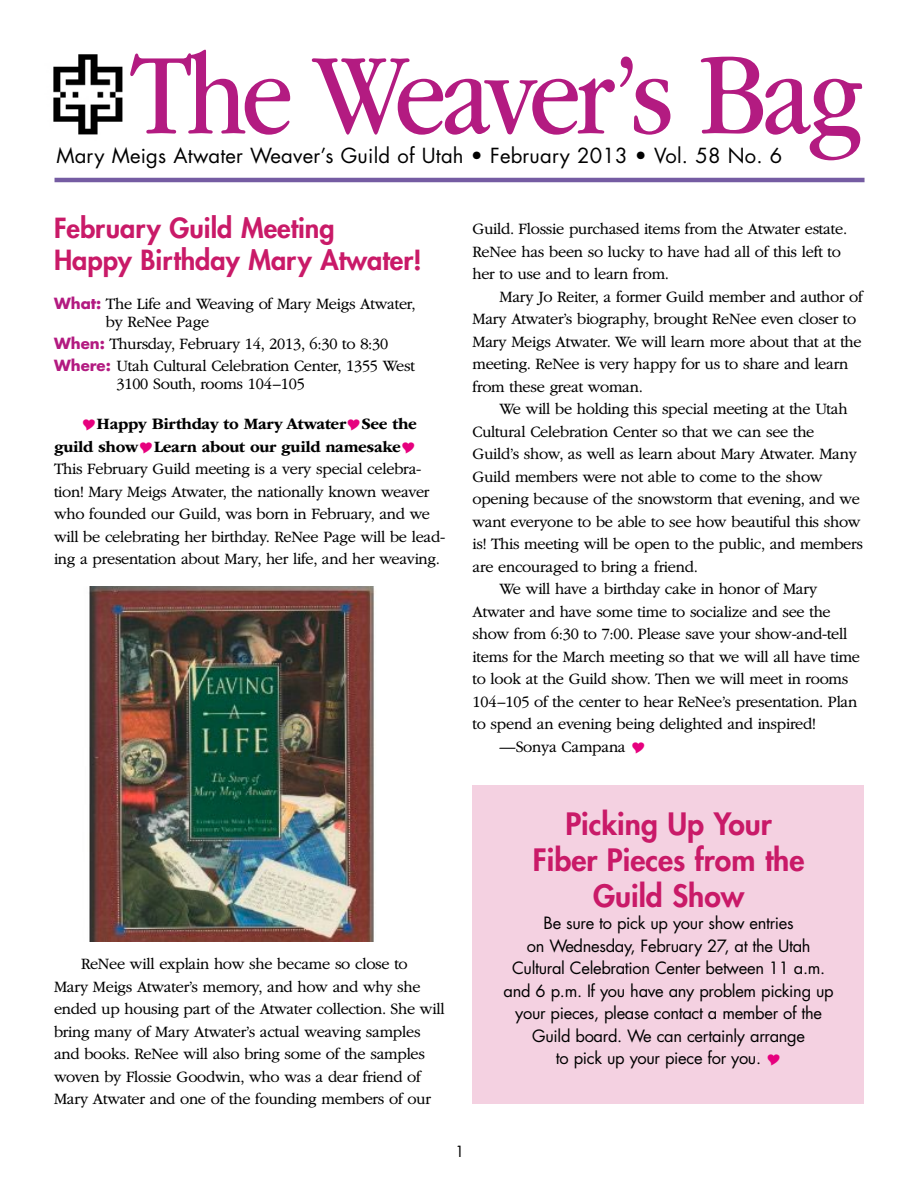
<style>
.page{position:relative;width:918px;height:1188px;background:#fff}
.page>*{position:absolute;margin:0;border:0;box-sizing:border-box;transform-origin:0 0}
.t1{font:120px "Garamondlds Lat";letter-spacing:-.05em;color:#b31b81;scale:.85 1}
.Head1{font:800 30px/36px "Futuralds Lat";color:#c91a68;text-align:center}
.Head1-2{font:800 27px/32.4px "Futuralds Lat";color:#c91a68}
.t2{font:20.25px "Futuralds Lat";letter-spacing:.01em;color:#000}
.Body{font:300 16.5px/22.5px "Garamondlds Lat Plus";letter-spacing:-.02em;color:#000}
.Body-2{font:16.5px "Futuralds Lat";letter-spacing:-.02em;color:#000}
.t3{font:15px "Futuralds Lat";color:#000}
.s1{font-family:"Futuralds Lat";font-weight:700;font-size:15px;color:#b31b81}
.s2{font-family:"Garamondlds Lat";font-weight:700}
</style>
<div class="page">
<hr style="left:55px;top:178px;width:810px;height:4px;background:#755ca2">
<img style="left:53px;top:54px;width:70px;height:81px">
<div style="left:473px;top:785px;width:391px;height:319px;background:#f4d1e1"></div>
<img style="left:89px;top:586px;width:286px;height:355px">
<p class="t1" style="left:130px;top:7px;width:863px">The Weaver’s Bag</p>
<p class="t2" style="left:56px;top:139px;width:728px">Mary Meigs Atwater Weaver’s Guild of Utah • February 2013 • Vol. 58 No. 6</p>
<p class="Head1-2" style="left:54px;top:209px;width:370px">February Guild Meeting<br>Happy Birthday Mary Atwater!</p>
<p class="Body" style="left:106px;top:293px;width:311px;line-height:18px;text-indent:-52px"><span class="s1">What:</span> The Life and Weaving of Mary Meigs Atwater, by ReNee Page</p>
<p class="Body" style="left:54px;top:331px;width:336px"><span class="s1">When:</span> Thursday, February 14, 2013, 6:30 to 8:30</p>
<p class="Body" style="left:117px;top:356px;width:300px;line-height:18px;text-indent:-63px"><span class="s1">Where:</span> Utah Cultural Celebration Center, 1355 West<br>3100 South, rooms 104–105</p>
<p class="Body" style="left:54px;top:412px;width:393px;text-indent:43px"><span class="s2">Happy Birthday to Mary Atwater See the guild show Learn about our guild namesake<br></span>This February Guild meeting is a very special celebra&shy;tion! Mary Meigs Atwater, the nationally known weaver who founded our Guild, was born in February, and we will be celebrating her birthday. ReNee Page will be lead&shy;ing a presentation about Mary, her life, and her weaving.</p>
<p class="Body" style="left:473px;top:217px;width:376px">Guild. Flossie purchased items from the Atwater estate.<br>ReNee has been so lucky to have had all of this left to her to use and to learn from.</p>
<p class="Body" style="left:473px;top:284px;width:392px;text-indent:27px">Mary Jo Reiter, a former Guild member and author of Mary Atwater’s biography, brought ReNee even closer to Mary Meigs Atwater. We will learn more about that at the meeting. ReNee is very happy for us to share and learn from these great woman.</p>
<p class="Body" style="left:473px;top:397px;width:392px;text-indent:27px">We will be holding this special meeting at the Utah Cultural Celebration Center so that we can see the Guild’s show, as well as learn about Mary Atwater. Many Guild members were not able to come to the show opening because of the snowstorm that evening, and we want everyone to be able to see how beautiful this show is! This meeting will be open to the public, and members are encouraged to bring a friend.</p>
<p class="Body" style="left:473px;top:577px;width:389px;text-indent:27px">We will have a birthday cake in honor of Mary Atwater and have some time to socialize and see the show from 6:30 to 7:00. Please save your show-and-tell items for the March meeting so that we will all have time to look at the Guild show. Then we will meet in rooms 104–105 of the center to hear ReNee’s presentation. Plan to spend an evening being delighted and inspired!</p>
<p class="Body" style="left:500px;top:734px;width:128px">—Sonya Campana</p>
<p class="Body" style="left:54px;top:952px;width:392px;text-indent:27px">ReNee will explain how she became so close to Mary Meigs Atwater’s memory, and how and why she ended up housing part of the Atwater collection. She will bring many of Mary Atwater’s actual weaving samples and books. ReNee will also bring some of the samples woven by Flossie Goodwin, who was a dear friend of Mary Atwater and one of the founding members of our</p>
<p class="t3" style="left:455px;top:1139px;width:11px">1</p>
<p class="Head1" style="left:533px;top:802px;width:273px">Picking Up Your<br>Fiber Pieces from the<br>Guild Show</p>
<p class="Body-2" style="left:544px;top:909px;width:252px">Be sure to pick up your show entries</p>
<p class="Body-2" style="left:527px;top:932px;width:285px">on Wednesday, February 27, at the Utah</p>
<p class="Body-2" style="left:512px;top:954px;width:315px">Cultural Celebration Center between 11 a.m.</p>
<p class="Body-2" style="left:504px;top:977px;width:332px">and 6 p.m. If you have any problem picking up</p>
<p class="Body-2" style="left:515px;top:999px;width:308px">your pieces, please contact a member of the</p>
<p class="Body-2" style="left:532px;top:1022px;width:274px">Guild board. We can certainly arrange</p>
<p class="Body-2" style="left:556px;top:1044px;width:207px">to pick up your piece for you.</p>
</div>
